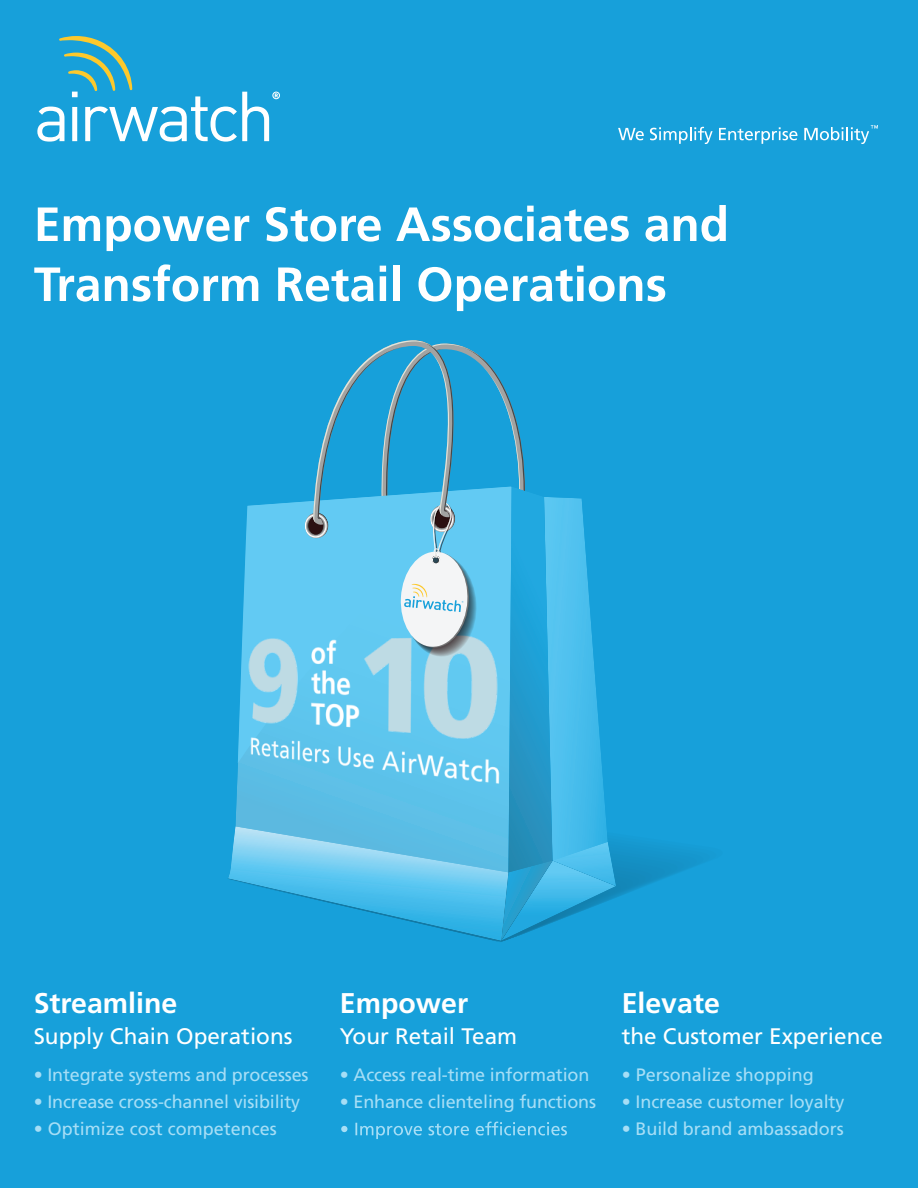
<style>
.page{position:relative;width:918px;height:1188px;background:#17a0da}
.page>*{position:absolute;margin:0;border:0;box-sizing:border-box;transform-origin:0 0}
.t1{font:700 28.5px "Frutiger LT Std";color:#fff}
.t2{font:22.5px "Frutiger LT Std";color:#fff}
.t3{font:18px "Frutiger LT Std";letter-spacing:-.01em;color:#a6def6}
</style>
<div class="page">
<svg style="left:618px;top:128px;width:26px;height:12px"></svg>
<svg style="left:650px;top:127px;width:63px;height:17px"></svg>
<svg style="left:719px;top:127px;width:78px;height:17px"></svg>
<svg style="left:804px;top:125px;width:74px;height:19px"></svg>
<svg style="left:228px;top:340px;width:437px;height:602px"></svg>
<svg style="left:38px;top:208px;width:20px;height:33px"></svg>
<svg style="left:64px;top:216px;width:36px;height:25px"></svg>
<svg style="left:107px;top:216px;width:142px;height:35px"></svg>
<svg style="left:266px;top:207px;width:115px;height:35px"></svg>
<svg style="left:396px;top:206px;width:233px;height:36px"></svg>
<svg style="left:646px;top:216px;width:22px;height:26px"></svg>
<svg style="left:674px;top:216px;width:22px;height:25px"></svg>
<svg style="left:702px;top:205px;width:24px;height:37px"></svg>
<svg style="left:34px;top:268px;width:65px;height:34px"></svg>
<svg style="left:105px;top:264px;width:93px;height:38px"></svg>
<svg style="left:204px;top:276px;width:54px;height:25px"></svg>
<svg style="left:278px;top:267px;width:96px;height:35px"></svg>
<svg style="left:380px;top:266px;width:6px;height:35px"></svg>
<div style="left:393px;top:265px;width:6px;height:36px;background:#fff"></div>
<svg style="left:419px;top:267px;width:32px;height:35px"></svg>
<svg style="left:457px;top:266px;width:208px;height:45px"></svg>
<svg style="left:37px;top:36px;width:243px;height:106px"></svg>
<svg style="left:341px;top:1122px;width:226px;height:17px"></svg>
<h1 class="t1" style="left:34px;top:991px;width:145px">Streamline</h1>
<p class="t2" style="left:34px;top:1027px;width:260px">Supply Chain Operations</p>
<p class="t3" style="left:34px;top:1068px;width:276px">• Integrate systems and processes</p>
<p class="t3" style="left:34px;top:1095px;width:268px">• Increase cross-channel visibility</p>
<p class="t3" style="left:34px;top:1122px;width:245px">• Optimize cost competences</p>
<h1 class="t1" style="left:340px;top:991px;width:130px">Empower</h1>
<p class="t2" style="left:340px;top:1027px;width:179px">Your Retail Team</p>
<p class="t3" style="left:340px;top:1068px;width:251px">• Access real-time information</p>
<p class="t3" style="left:340px;top:1095px;width:258px">• Enhance clienteling functions</p>
<h1 class="t1" style="left:622px;top:991px;width:100px">Elevate</h1>
<p class="t2" style="left:622px;top:1027px;width:263px">the Customer Experience</p>
<p class="t3" style="left:622px;top:1068px;width:194px">• Personalize shopping</p>
<p class="t3" style="left:622px;top:1095px;width:224px">• Increase customer loyalty</p>
<p class="t3" style="left:622px;top:1122px;width:223px">• Build brand ambassadors</p>
</div>
